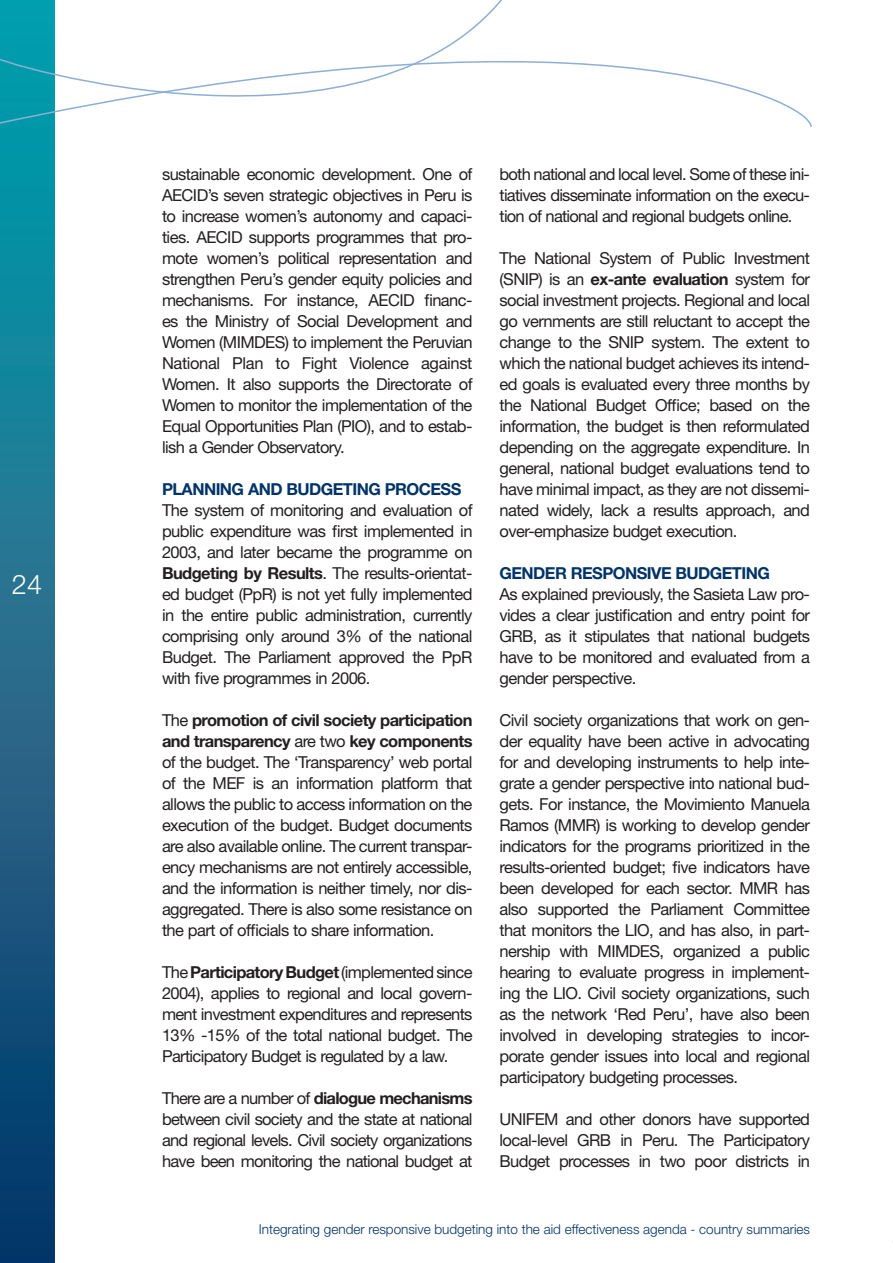
<style>
.page{position:relative;width:893px;height:1263px;background:#fff}
.page>*{position:absolute;margin:0;border:0;box-sizing:border-box;transform-origin:0 0}
.t1{font:300 27px "Helvetica Neue";color:#fff}
.t2{font:16.5px/21px "Helvetica Neue";letter-spacing:-.035em;color:#231f20;text-align:justify}
.t3{font:700 16.5px "Helvetica Neue";letter-spacing:-.035em;color:#003367}
.t4{font:300 13.5px "Helvetica Neue";color:#003367}
.s1{font-weight:700}
</style>
<div class="page">
<svg style="left:0;top:175px;width:54px;height:1088px;background:#176688"></svg>
<svg style="left:514px;top:61px;width:298px;height:66px"></svg>
<svg style="left:0;top:0;width:514px;height:175px"></svg>
<h1 class="t1" style="left:12px;top:568px;width:32px">24</h1>
<p class="t2" style="left:162px;top:163px;width:312px">sustainable economic development. One of AECID’s seven strategic objectives in Peru is to increase women’s autonomy and capaci&shy;ties. AECID supports programmes that pro&shy;mote women’s political representation and strengthen Peru’s gender equity policies and mechanisms. For instance, AECID financ&shy;es the Ministry of Social Development and Women (MIMDES) to implement the Peruvian National Plan to Fight Violence against Women. It also supports the Directorate of Women to monitor the implementation of the Equal Opportunities Plan (PIO), and to estab&shy;lish a Gender Observatory.</p>
<p class="t3" style="left:162px;top:479px;width:301px">PLANNING AND BUDGETING PROCESS</p>
<p class="t2" style="left:162px;top:499px;width:312px">The system of monitoring and evaluation of public expenditure was first implemented in 2003, and later became the programme on <span class="s1">Budgeting by Results</span>. The results-orientat&shy;ed budget (PpR) is not yet fully implemented in the entire public administration, currently comprising only around 3% of the national Budget. The Parliament approved the PpR with five programmes in 2006.</p>
<p class="t2" style="left:162px;top:709px;width:312px">The <span class="s1">promotion of civil society participation and transparency</span> are two <span class="s1">key components </span>of the budget. The ‘Transparency’ web portal of the MEF is an information platform that allows the public to access information on the execution of the budget. Budget documents are also available online. The current transpar&shy;ency mechanisms are not entirely accessible, and the information is neither timely, nor dis&shy;aggregated. There is also some resistance on the part of officials to share information.</p>
<p class="t2" style="left:162px;top:961px;width:312px">The <span class="s1">Participatory Budget</span> (implemented since 2004), applies to regional and local govern&shy;ment investment expenditures and represents 13% -15% of the total national budget. The Participatory Budget is regulated by a law.</p>
<p class="t2" style="left:162px;top:1087px;width:312px">There are a number of <span class="s1">dialogue mechanisms </span>between civil society and the state at national and regional levels. Civil society organizations have been monitoring the national budget at</p>
<p class="t2" style="left:499px;top:163px;width:312px">both national and local level. Some of these ini&shy;tiatives disseminate information on the execu&shy;tion of national and regional budgets online.</p>
<p class="t2" style="left:500px;top:247px;width:312px">The National System of Public Investment (SNIP) is an <span class="s1">ex-ante evaluation</span> system for social investment projects. Regional and local go vernments are still reluctant to accept the change to the SNIP system. The extent to which the national budget achieves its intend&shy;ed goals is evaluated every three months by the National Budget Office; based on the information, the budget is then reformulated depending on the aggregate expenditure. In general, national budget evaluations tend to have minimal impact, as they are not dissemi&shy;nated widely, lack a results approach, and over-emphasize budget execution.</p>
<p class="t3" style="left:500px;top:563px;width:272px">GENDER RESPONSIVE BUDGETING</p>
<p class="t2" style="left:500px;top:583px;width:312px">As explained previously, the Sasieta Law pro&shy;vides a clear justification and entry point for GRB, as it stipulates that national budgets have to be monitored and evaluated from a gender perspective.</p>
<p class="t2" style="left:500px;top:709px;width:312px">Civil society organizations that work on gen&shy;der equality have been active in advocating for and developing instruments to help inte&shy;grate a gender perspective into national bud&shy;gets. For instance, the Movimiento Manuela Ramos (MMR) is working to develop gender indicators for the programs prioritized in the results-oriented budget; five indicators have been developed for each sector. MMR has also supported the Parliament Committee that monitors the LIO, and has also, in part&shy;nership with MIMDES, organized a public hearing to evaluate progress in implement&shy;ing the LIO. Civil society organizations, such as the network ‘Red Peru’, have also been involved in developing strategies to incor&shy;porate gender issues into local and regional participatory budgeting processes.</p>
<p class="t2" style="left:500px;top:1108px;width:312px">UNIFEM and other donors have supported local-level GRB in Peru. The Participatory Budget processes in two poor districts in</p>
<p class="t4" style="left:259px;top:1221px;width:553px">Integrating gender responsive budgeting into the aid effectiveness agenda - country summaries</p>
</div>
